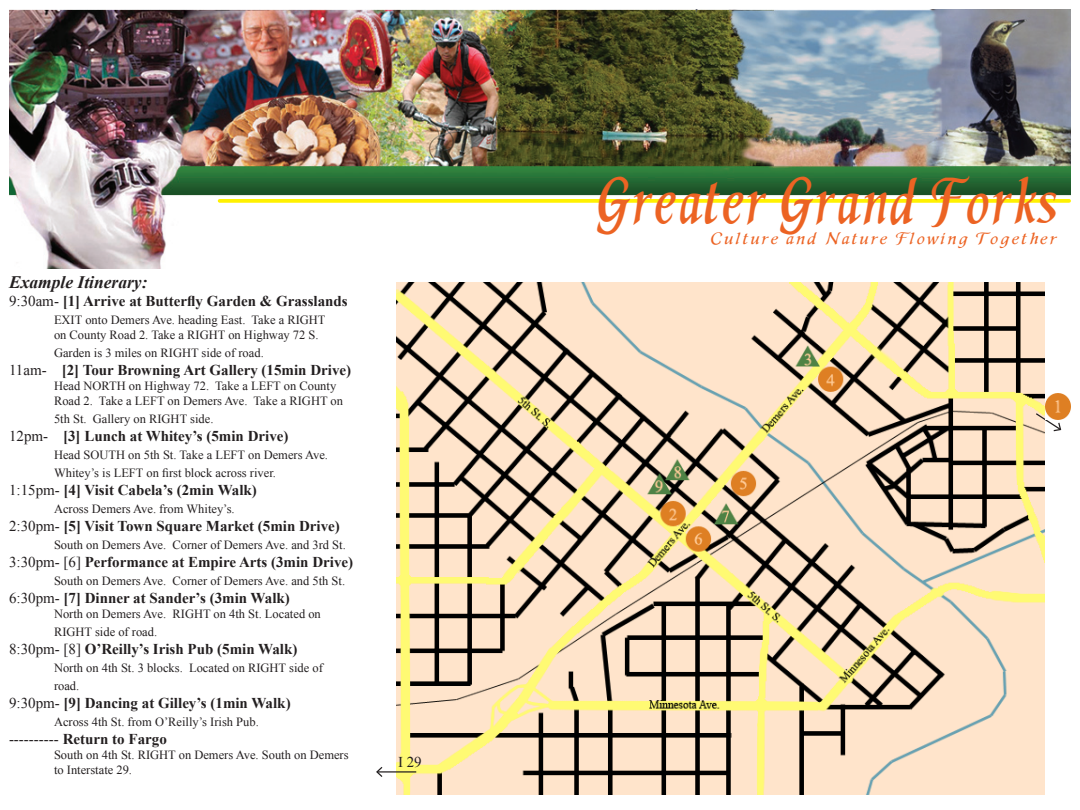
<style>
.page{position:relative;width:1080px;height:810px;background:#fff}
.page>*{position:absolute;margin:0;border:0;box-sizing:border-box;transform-origin:0 0}
.t1{font:700 67.5px "Mathematica 5";letter-spacing:.05em;color:#ec6323;scale:.67 1}
.t2{font:17.5px "Mathematica 5";letter-spacing:.14em;color:#ec6323}
.t3{font:italic 700 17.5px "Times New Roman";color:#231f20}
.t4{font:700 15px "Times New Roman";color:#231f20}
.t5{font:15px "Times New Roman";color:#231f20}
.t6{font:12.5px "Times New Roman";color:#231f20}
.s1{font-weight:400}
</style>
<div class="page">
<img style="left:9px;top:9px;width:1062px;height:260px">
<svg style="left:220px;top:199px;width:849px;height:4px;background:#fef110"></svg>
<img style="left:396px;top:282px;width:649px;height:512px">
<hr style="left:377px;top:771px;width:39px;height:2px;background:#231f20">
<svg style="left:376px;top:767px;width:8px;height:10px"></svg>
<svg style="left:1035px;top:412px;width:27px;height:20px"></svg>
<img style="left:1046px;top:394px;width:25px;height:25px">
<p class="t3" style="left:9px;top:270px;width:140px">Example Itinerary:</p>
<p class="t4" style="left:9px;top:291px;width:340px"><span class="s1">9:30am-</span> [1] Arrive at Butterfly Garden &amp; Grasslands</p>
<p class="t6" style="left:54px;top:312px;width:273px">EXIT onto Demers Ave. heading East. Take a RIGHT</p>
<p class="t6" style="left:54px;top:327px;width:266px">on County Road 2. Take a RIGHT on Highway 72 S.</p>
<p class="t6" style="left:54px;top:345px;width:211px">Garden is 3 miles on RIGHT side of road.</p>
<p class="t4" style="left:9px;top:360px;width:344px"><span class="s1">11am-</span> [2] Tour Browning Art Gallery (15min Drive)</p>
<p class="t6" style="left:54px;top:378px;width:284px">Head NORTH on Highway 72. Take a LEFT on County</p>
<p class="t6" style="left:54px;top:393px;width:291px">Road 2. Take a LEFT on Demers Ave. Take a RIGHT on</p>
<p class="t6" style="left:54px;top:411px;width:161px">5th St. Gallery on RIGHT side.</p>
<p class="t4" style="left:9px;top:426px;width:281px"><span class="s1">12pm-</span> [3] Lunch at Whitey’s (5min Drive)</p>
<p class="t6" style="left:54px;top:447px;width:276px">Head SOUTH on 5th St. Take a LEFT on Demers Ave.</p>
<p class="t6" style="left:54px;top:465px;width:223px">Whitey’s is LEFT on first block across river.</p>
<p class="t4" style="left:9px;top:480px;width:249px"><span class="s1">1:15pm-</span> [4] Visit Cabela’s (2min Walk)</p>
<p class="t6" style="left:54px;top:501px;width:182px">Across Demers Ave. from Whitey’s.</p>
<p class="t4" style="left:9px;top:516px;width:332px"><span class="s1">2:30pm-</span> [5] Visit Town Square Market (5min Drive)</p>
<p class="t6" style="left:54px;top:537px;width:293px">South on Demers Ave. Corner of Demers Ave. and 3rd St.</p>
<p class="t4" style="left:9px;top:552px;width:346px"><span class="s1">3:30pm- [6]</span> Performance at Empire Arts (3min Drive)</p>
<p class="t6" style="left:54px;top:573px;width:293px">South on Demers Ave. Corner of Demers Ave. and 5th St.</p>
<p class="t4" style="left:9px;top:588px;width:282px"><span class="s1">6:30pm-</span> [7] Dinner at Sander’s (3min Walk)</p>
<p class="t6" style="left:54px;top:606px;width:268px">North on Demers Ave. RIGHT on 4th St. Located on</p>
<p class="t6" style="left:54px;top:624px;width:105px">RIGHT side of road.</p>
<p class="t4" style="left:9px;top:639px;width:290px"><span class="s1">8:30pm- [8]</span> O’Reilly’s Irish Pub (5min Walk)</p>
<p class="t6" style="left:54px;top:660px;width:270px">North on 4th St. 3 blocks. Located on RIGHT side of</p>
<p class="t6" style="left:54px;top:678px;width:27px">road.</p>
<p class="t4" style="left:9px;top:693px;width:283px"><span class="s1">9:30pm-</span> [9] Dancing at Gilley’s (1min Walk)</p>
<p class="t6" style="left:54px;top:714px;width:206px">Across 4th St. from O’Reilly’s Irish Pub.</p>
<p class="t4" style="left:9px;top:729px;width:159px"><span class="s1">----------</span> Return to Fargo</p>
<p class="t6" style="left:54px;top:747px;width:296px">South on 4th St. RIGHT on Demers Ave. South on Demers</p>
<p class="t6" style="left:54px;top:762px;width:80px">to Interstate 29.</p>
<p class="t5" style="left:398px;top:751px;width:25px">I 29</p>
<p class="t1" style="left:596px;top:160px;width:689px">Greater Grand Forks</p>
<p class="t2" style="left:711px;top:228px;width:347px">Culture and Nature Flowing Together</p>
</div>
